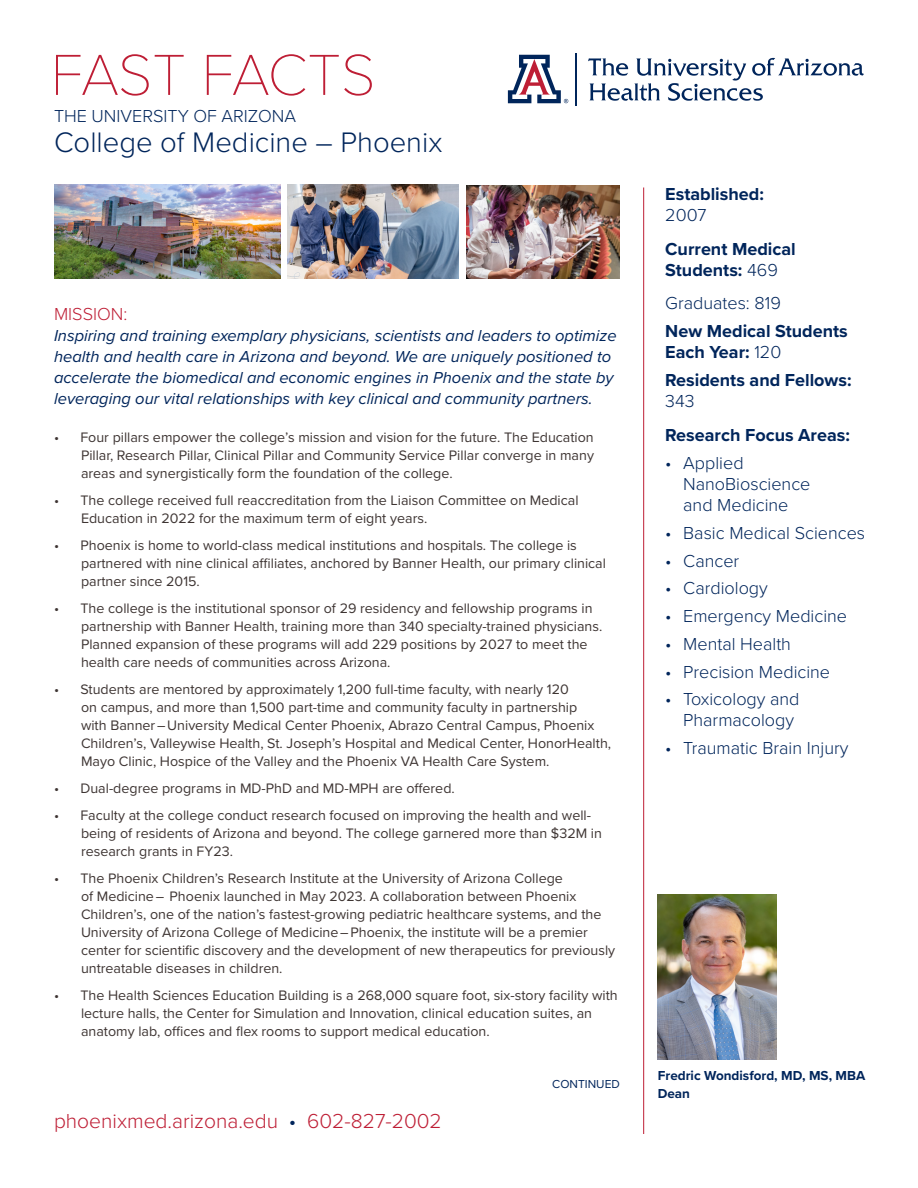
<style>
.page{position:relative;width:918px;height:1188px;background:#fff}
.page>*{position:absolute;margin:0;border:0;box-sizing:border-box;transform-origin:0 0}
.t1{font:100 60px "Proxima Nova T";letter-spacing:-.02em;color:#be1e35}
.t2{font:300 29.25px "Proxima Nova";color:#00255b}
.t3{font:300 21px "Proxima Nova";color:#be1e35}
.t4{font:300 18px/21px "Proxima Nova";color:#00255b}
.t5{font:700 18px/21px "Proxima Nova";color:#00255b}
.t6{font:300 18px "Proxima Nova";color:#be1e35}
.t7{font:italic 16.5px/21px "Proxima Nova";color:#00255b}
.t8{font:14.25px/18px "Proxima Nova";color:#3e3533}
.t9{font:700 13.5px "Proxima Nova";color:#00255b}
.t10{font:12px "Proxima Nova";color:#00255b}
.s1{color:#00255b}
.s2{font-weight:300}
</style>
<div class="page">
<svg style="left:507px;top:54px;width:61px;height:50px"></svg>
<hr style="left:576px;top:53px;width:1px;height:53px;background:#00255b">
<svg style="left:588px;top:58px;width:276px;height:43px"></svg>
<hr style="left:643px;top:188px;width:1px;height:946px;background:#be1e35">
<img style="left:55px;top:184px;width:225px;height:95px">
<img style="left:658px;top:894px;width:119px;height:166px">
<img style="left:466px;top:185px;width:154px;height:93px">
<img style="left:288px;top:184px;width:171px;height:95px">
<p class="t1" style="left:51px;top:30px;width:326px">FAST FACTS</p>
<p class="t4" style="left:54px;top:105px;width:244px">THE UNIVERSITY OF ARIZONA</p>
<p class="t2" style="left:54px;top:121px;width:390px">College of Medicine – Phoenix</p>
<p class="t6" style="left:54px;top:301px;width:75px">MISSION:</p>
<p class="t7" style="left:54px;top:324px;width:564px">Inspiring and training exemplary physicians, scientists and leaders to optimize health and health care in Arizona and beyond. We are uniquely positioned to accelerate the biomedical and economic engines in Phoenix and the state by leveraging our vital relationships with key clinical and community partners.</p>
<p class="t8" style="left:81px;top:428px;width:514px;text-align:justify;text-indent:-27px">• Four pillars empower the college’s mission and vision for the future. The Education Pillar, Research Pillar, Clinical Pillar and Community Service Pillar converge in many areas and synergistically form the foundation of the college.</p>
<p class="t8" style="left:81px;top:491px;width:499px;text-indent:-27px">• The college received full reaccreditation from the Liaison Committee on Medical<br>Education in 2022 for the maximum term of eight years.</p>
<p class="t8" style="left:81px;top:536px;width:527px;text-indent:-27px">• Phoenix is home to world-class medical institutions and hospitals. The college is partnered with nine clinical affiliates, anchored by Banner Health, our primary clinical partner since 2015.</p>
<p class="t8" style="left:81px;top:599px;width:523px;text-indent:-27px">• The college is the institutional sponsor of 29 residency and fellowship programs in partnership with Banner Health, training more than 340 specialty-trained physicians.<br>Planned expansion of these programs will add 229 positions by 2027 to meet the health care needs of communities across Arizona.</p>
<p class="t8" style="left:81px;top:680px;width:532px;text-indent:-27px">• Students are mentored by approximately 1,200 full-time faculty, with nearly 120<br>on campus, and more than 1,500 part-time and community faculty in partnership<br>with Banner – University Medical Center Phoenix, Abrazo Central Campus, Phoenix Children’s, Valleywise Health, St. Joseph’s Hospital and Medical Center, HonorHealth, Mayo Clinic, Hospice of the Valley and the Phoenix VA Health Care System.</p>
<p class="t8" style="left:54px;top:779px;width:402px">• Dual-degree programs in MD-PhD and MD-MPH are offered.</p>
<p class="t8" style="left:81px;top:806px;width:523px;text-indent:-27px">• Faculty at the college conduct research focused on improving the health and well&shy;being of residents of Arizona and beyond. The college garnered more than $32M in research grants in FY23.</p>
<p class="t8" style="left:81px;top:869px;width:536px;text-indent:-27px">• The Phoenix Children’s Research Institute at the University of Arizona College<br>of Medicine – Phoenix launched in May 2023. A collaboration between Phoenix Children’s, one of the nation’s fastest-growing pediatric healthcare systems, and the University of Arizona College of Medicine – Phoenix, the institute will be a premier center for scientific discovery and the development of new therapeutics for previously untreatable diseases in children.</p>
<p class="t8" style="left:81px;top:986px;width:538px;text-indent:-27px">• The Health Sciences Education Building is a 268,000 square foot, six-story facility with lecture halls, the Center for Simulation and Innovation, clinical education suites, an anatomy lab, offices and flex rooms to support medical education.</p>
<p class="t3" style="left:54px;top:1105px;width:389px">phoenixmed.arizona.edu <span class="s1">•</span> 602-827-2002</p>
<p class="t10" style="left:552px;top:1075px;width:69px">CONTINUED</p>
<p class="t5" style="left:665px;top:183px;width:100px">Established:<br><span class="s2">2007</span></p>
<p class="t5" style="left:665px;top:238px;width:132px">Current Medical<br>Students: <span class="s2">469</span></p>
<p class="t4" style="left:665px;top:292px;width:117px">Graduates: 819</p>
<p class="t5" style="left:665px;top:320px;width:184px">New Medical Students<br>Each Year: <span class="s2">120</span></p>
<p class="t5" style="left:665px;top:369px;width:188px">Residents and Fellows:<br><span class="s2">343</span></p>
<p class="t5" style="left:665px;top:425px;width:186px">Research Focus Areas:</p>
<p class="t4" style="left:683px;top:452px;width:129px;text-indent:-18px">• Applied<br>NanoBioscience and Medicine</p>
<p class="t4" style="left:665px;top:521px;width:201px">• Basic Medical Sciences</p>
<p class="t4" style="left:665px;top:549px;width:75px">• Cancer</p>
<p class="t4" style="left:665px;top:577px;width:104px">• Cardiology</p>
<p class="t4" style="left:665px;top:605px;width:183px">• Emergency Medicine</p>
<p class="t4" style="left:665px;top:632px;width:127px">• Mental Health</p>
<p class="t4" style="left:665px;top:660px;width:166px">• Precision Medicine</p>
<p class="t4" style="left:683px;top:688px;width:118px;text-indent:-18px">• Toxicology and<br>Pharmacology</p>
<p class="t4" style="left:665px;top:737px;width:185px">• Traumatic Brain Injury</p>
<p class="t9" style="left:658px;top:1065px;width:209px">Fredric Wondisford, MD, MS, MBA</p>
<p class="t9" style="left:658px;top:1083px;width:34px">Dean</p>
</div>
